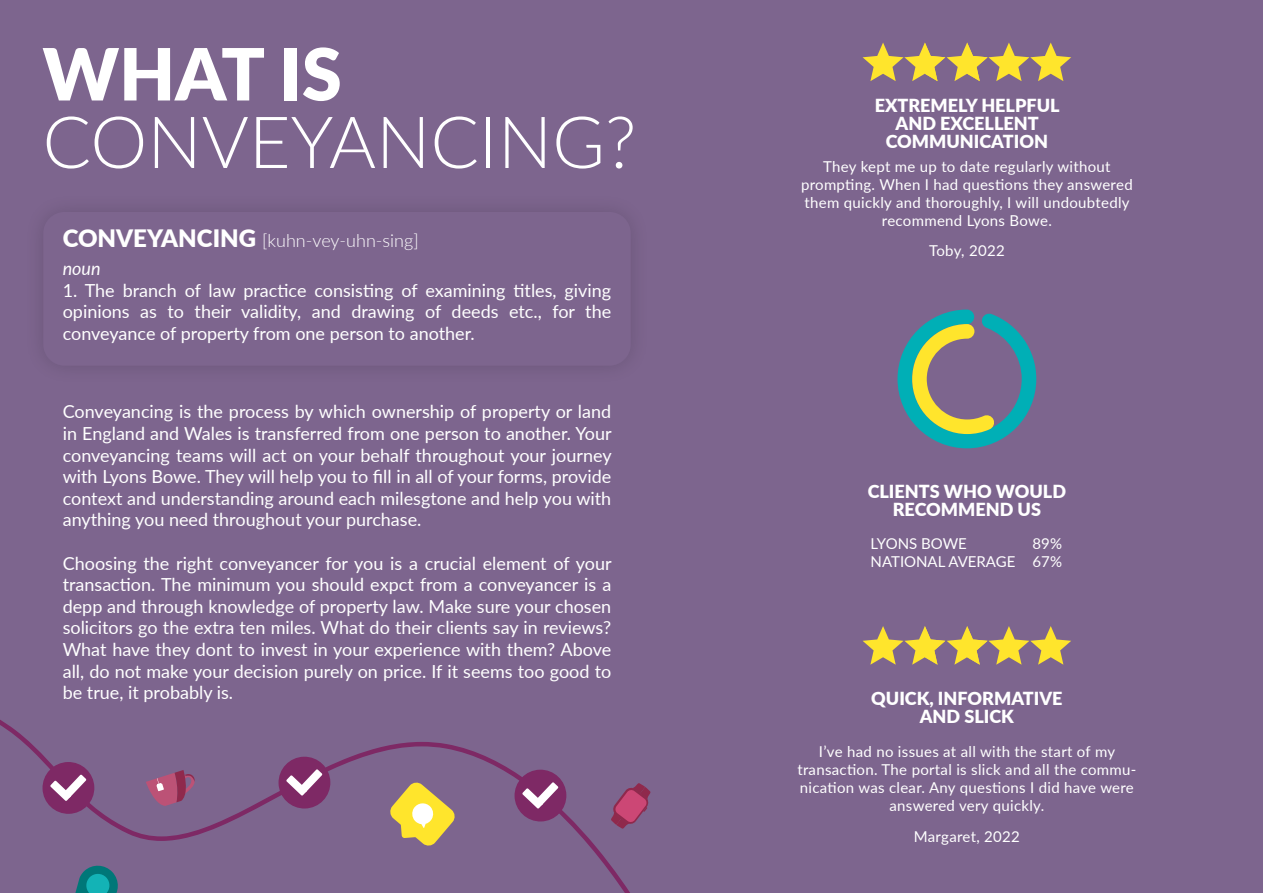
<style>
.page{position:relative;width:1263px;height:893px;background:#7d658e}
.page>*{position:absolute;margin:0;border:0;box-sizing:border-box;transform-origin:0 0}
.t1{font:300 72px "Lato";color:#fff}
.t2{font:900 72px "Lato";color:#fff}
.t3{font:18px/21.6px "Lato";color:#fff;text-align:justify}
.t4{font:900 18px/18px "Lato";color:#fff;text-align:center}
.t5{font:300 18px "Lato";color:#fff}
.t6{font:italic 18px "Lato";color:#fff}
.t7{font:15px/18px "Lato";letter-spacing:.02em;color:#fff;text-align:center}
.t8{font:15px "Lato";color:#fff}
.s1{font-weight:900;font-size:24px}
</style>
<div class="page">
<svg style="left:897px;top:310px;width:139px;height:138px"></svg>
<svg style="left:863px;top:626px;width:208px;height:39px"></svg>
<svg style="left:862px;top:43px;width:209px;height:38px"></svg>
<svg style="left:0;top:720px;width:651px;height:173px"></svg>
<div style="left:514px;top:769px;width:53px;height:53px;background:#7e2965;border-radius:50%"></div>
<svg style="left:522px;top:782px;width:36px;height:27px"></svg>
<div style="left:278px;top:756px;width:53px;height:53px;background:#7e2965;border-radius:50%"></div>
<svg style="left:286px;top:769px;width:36px;height:27px"></svg>
<div style="left:42px;top:762px;width:53px;height:52px;background:#7e2965;border-radius:50%"></div>
<svg style="left:50px;top:775px;width:36px;height:26px"></svg>
<p class="t2" style="left:43px;top:20px;width:301px">WHAT IS</p>
<p class="t1" style="left:43px;top:92px;width:595px">CONVEYANCING?</p>
<p class="t5" style="left:63px;top:228px;width:357px"><span class="s1">CONVEYANCING</span> [kuhn-vey-uhn-sing]</p>
<p class="t6" style="left:63px;top:256px;width:39px">noun</p>
<p class="t3" style="left:63px;top:278px;width:550px">1. The branch of law practice consisting of examining titles, giving opinions as to their validity, and drawing of deeds etc., for the conveyance of property from one person to another.</p>
<p class="t3" style="left:63px;top:400px;width:550px">Conveyancing is the process by which ownership of property or land in England and Wales is transferred from one person to another. Your conveyancing teams will act on your behalf throughout your journey with Lyons Bowe. They will help you to fill in all of your forms, provide context and understanding around each milesgtone and help you with anything you need throughout your purchase.</p>
<p class="t3" style="left:63px;top:552px;width:550px">Choosing the right conveyancer for you is a crucial element of your transaction. The minimum you should expct from a conveyancer is a depp and through knowledge of property law. Make sure your chosen solicitors go the extra ten miles. What do their clients say in reviews?<br>What have they dont to invest in your experience with them? Above all, do not make your decision purely on price. If it seems too good to be true, it probably is.</p>
<p class="t4" style="left:875px;top:96px;width:186px">EXTREMELY HELPFUL<br>AND EXCELLENT<br>COMMUNICATION</p>
<p class="t7" style="left:801px;top:157px;width:333px">They kept me up to date regularly without prompting. When I had questions they answered them quickly and thoroughly, I will undoubtedly recommend Lyons Bowe.</p>
<p class="t7" style="left:929px;top:241px;width:77px">Toby, 2022</p>
<p class="t4" style="left:868px;top:482px;width:200px">CLIENTS WHO WOULD</p>
<p class="t4" style="left:893px;top:500px;width:150px">RECOMMEND US</p>
<p class="t8" style="left:870px;top:533px;width:98px">LYONS BOWE</p>
<p class="t7" style="left:1032px;top:534px;width:31px">89%</p>
<p class="t8" style="left:870px;top:551px;width:193px">NATIONAL AVERAGE 67%</p>
<p class="t4" style="left:871px;top:688px;width:193px">QUICK, INFORMATIVE<br>AND SLICK</p>
<p class="t7" style="left:797px;top:741px;width:341px">I’ve had no issues at all with the start of my transaction. The portal is slick and all the commu&shy;nication was clear. Any questions I did have were answered very quickly.</p>
<p class="t7" style="left:914px;top:827px;width:108px">Margaret, 2022</p>
</div>
